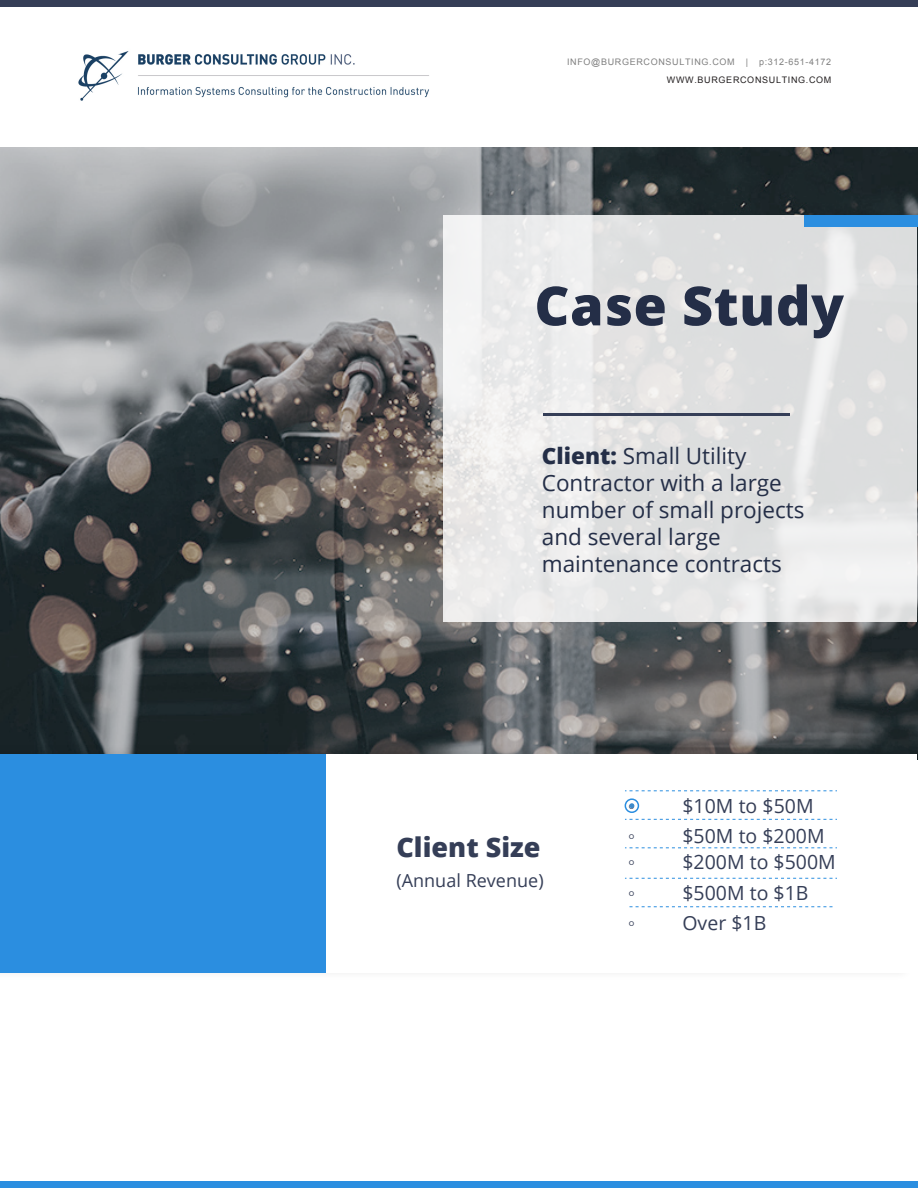
<style>
.page{position:relative;width:918px;height:1188px;background:#fff}
.page>*{position:absolute;margin:0;border:0;box-sizing:border-box;transform-origin:0 0}
.t1{font:800 54px "Open Sans";letter-spacing:.01em;color:#242e47}
.t2{font:800 27px "Open Sans";color:#353e57}
.t3{font:22.5px/27px "Open Sans";color:#242e47}
.t4{font:19.5px "Open Sans";color:#353e57}
.t5{font:19.5px "Open Sans";color:#353e57}
.t6{font:19.5px "Times New Roman";color:#353e57}
.t7{font:18px "Open Sans";color:#353e57}
.t8{font:9px "Arial";letter-spacing:.075em;color:#808080}
.t9{font:9px "Arial";letter-spacing:.075em;color:#231f20}
.s1{font-weight:800}
.s2{font-style:inherit}
</style>
<div class="page">
<img style="left:0;top:147px;width:918px;height:612px">
<img style="left:0;top:741px;width:917px;height:18px">
<div style="left:0;top:754px;width:916px;height:219px;background:#fff"></div>
<div style="left:0;top:754px;width:326px;height:219px;background:#2b8ee0"></div>
<div style="left:0;top:1181px;width:918px;height:7px;background:#2b8ee0"></div>
<img style="left:78px;top:51px;width:351px;height:50px">
<div style="left:0;top:0;width:918px;height:7px;background:#353e57"></div>
<svg style="left:625px;top:790px;width:212px;height:1px"></svg>
<svg style="left:625px;top:819px;width:212px;height:1px"></svg>
<svg style="left:625px;top:847px;width:212px;height:1px"></svg>
<svg style="left:625px;top:878px;width:212px;height:1px"></svg>
<div style="left:625px;top:798px;width:14px;height:15px;border:2px solid #2b8ee0;border-radius:50%"></div>
<svg style="left:629px;top:803px;width:5px;height:5px"></svg>
<svg style="left:444px;top:215px;width:473px;height:407px;fill:#e5e5e5"></svg>
<hr style="left:544px;top:413px;width:246px;height:2px;background:#353e57">
<div style="left:804px;top:216px;width:114px;height:11px;background:#2b8ee0"></div>
<svg style="left:630px;top:906px;width:203px;height:1px"></svg>
<p class="t8" style="left:567px;top:56px;width:266px">INFO@BURGERCONSULTING.COM | p:312-651-4172</p>
<p class="t9" style="left:667px;top:74px;width:166px">WWW.BURGERCONSULTING.COM</p>
<h1 class="t1" style="left:534px;top:265px;width:311px">Case Study</h1>
<p class="t3" style="left:542px;top:442px;width:264px"><span class="s1">Client:</span> Small Utility<br>Contractor with a large number of small projects and several large maintenance contracts</p>
<p class="t2" style="left:396px;top:827px;width:146px">Client Size</p>
<p class="t7" style="left:396px;top:868px;width:149px">(Annual Revenue)</p>
<p class="t6" style="left:628px;top:793px;width:8px">◦</p>
<p class="t4" style="left:682px;top:792px;width:133px">$<span class="s2">1</span>0M <span class="s2">to</span> $<span class="s2">5</span>0M</p>
<p class="t6" style="left:628px;top:824px;width:8px">◦</p>
<p class="t5" style="left:682px;top:823px;width:144px"><span class="s2">$</span>50<span class="s2">M to $</span>200M</p>
<p class="t6" style="left:628px;top:850px;width:8px">◦</p>
<p class="t4" style="left:682px;top:849px;width:155px">$<span class="s2">2</span>00M to $<span class="s2">500M</span></p>
<p class="t6" style="left:628px;top:880px;width:8px">◦</p>
<p class="t5" style="left:682px;top:879px;width:128px"><span class="s2">$</span>500M to $1B</p>
<p class="t6" style="left:628px;top:910px;width:8px">◦</p>
<p class="t4" style="left:682px;top:909px;width:86px">Over $1B</p>
</div>
